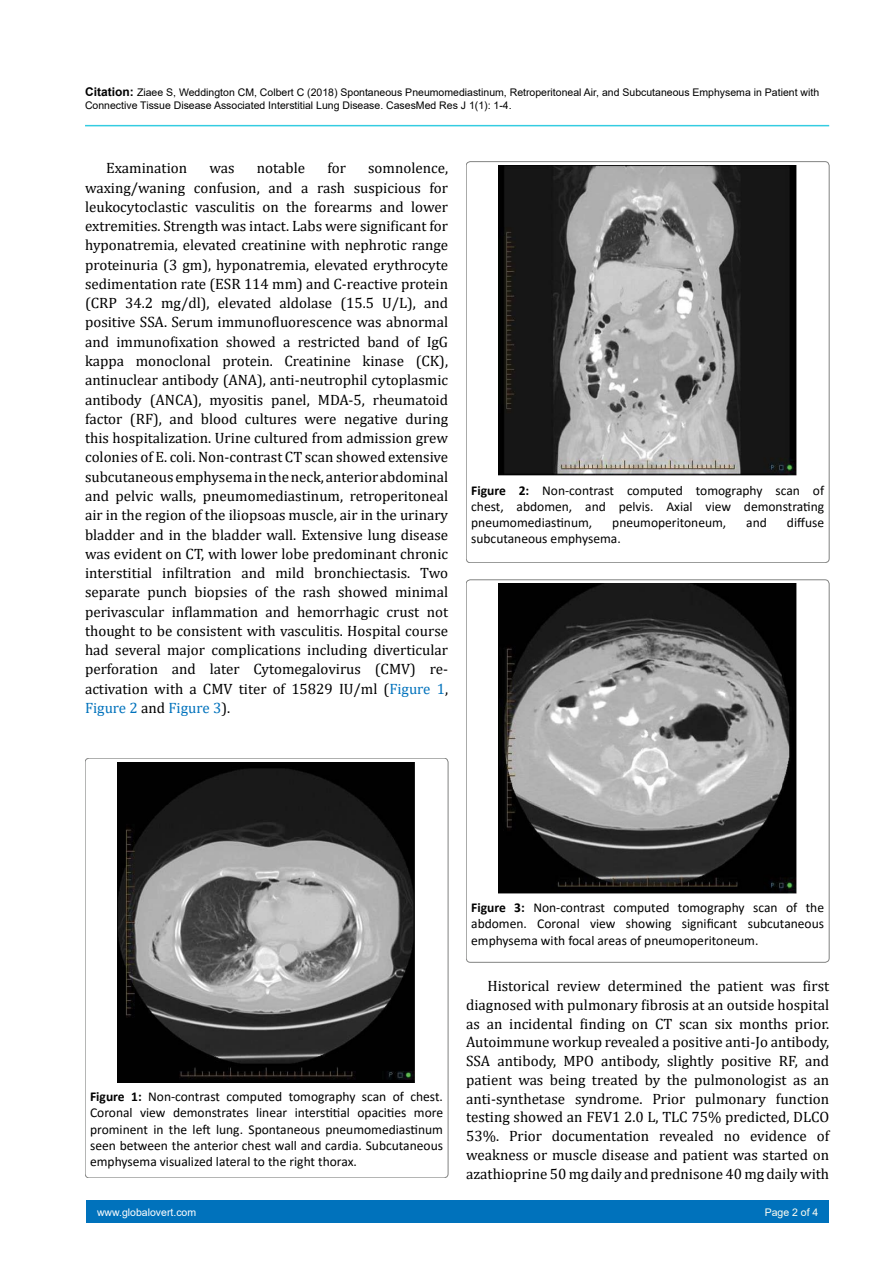
<style>
.page{position:relative;width:893px;height:1263px;background:#fff}
.page>*{position:absolute;margin:0;border:0;box-sizing:border-box;transform-origin:0 0}
.t1{font:15px/19.2px "Cambria";color:#000;text-align:justify}
.t2{font:13.5px/16.2px "Calibri";color:#000;text-align:justify}
.t3{font:10.5px/12.6px "Arial";color:#000}
.t4{font:10.5px "Arial";color:#fff}
.t5{font:10.5px "Arial";color:#fffef2}
.s1{font-weight:700;font-size:12px}
.s2{color:#0072bc}
.s3{font-weight:700}
</style>
<div class="page">
<hr style="left:85px;top:125px;width:744px;height:1px;background:#34cce1">
<div style="left:87px;top:1200px;width:742px;height:23px;background:#0072bc"></div>
<div style="left:85px;top:758px;width:363px;height:420px;border:1px solid #000400;border-radius:4px"></div>
<img style="left:118px;top:762px;width:297px;height:320px">
<div style="left:466px;top:162px;width:363px;height:401px;border:1px solid #000400;border-radius:4px"></div>
<img style="left:499px;top:166px;width:297px;height:310px">
<div style="left:466px;top:580px;width:363px;height:382px;border:1px solid #000400;border-radius:4px"></div>
<img style="left:499px;top:584px;width:297px;height:309px">
<p class="t3" style="left:85px;top:86px;width:736px"><span class="s1">Citation:</span> Ziaee S, Weddington CM, Colbert C (2018) Spontaneous Pneumomediastinum, Retroperitoneal Air, and Subcutaneous Emphysema in Patient with<br>Connective Tissue Disease Associated Interstitial Lung Disease. CasesMed Res J 1(1): 1-4.</p>
<p class="t1" style="left:106px;top:158px;width:82px">Examination</p>
<p class="t1" style="left:209px;top:158px;width:27px">was</p>
<p class="t1" style="left:257px;top:158px;width:50px">notable</p>
<p class="t1" style="left:327px;top:158px;width:20px">for</p>
<p class="t1" style="left:85px;top:158px;width:365px;text-indent:283px">somnolence, waxing/waning confusion, and a rash suspicious for leukocytoclastic vasculitis on the forearms and lower extremities. Strength was intact. Labs were significant for hyponatremia, elevated creatinine with nephrotic range proteinuria (3 gm), hyponatremia, elevated erythrocyte sedimentation rate (ESR 114 mm) and C-reactive protein (CRP 34.2 mg/dl), elevated aldolase (15.5 U/L), and positive SSA. Serum immunofluorescence was abnormal and immunofixation showed a restricted band of IgG kappa monoclonal protein. Creatinine kinase (CK), antinuclear antibody (ANA), anti-neutrophil cytoplasmic antibody (ANCA), myositis panel, MDA-5, rheumatoid factor (RF), and blood cultures were negative during this hospitalization. Urine cultured from admission grew colonies of E. coli. Non-contrast CT scan showed extensive subcutaneous emphysema in the neck, anterior abdominal and pelvic walls, pneumomediastinum, retroperitoneal air in the region of the iliopsoas muscle, air in the urinary bladder and in the bladder wall. Extensive lung disease was evident on CT, with lower lobe predominant chronic interstitial infiltration and mild bronchiectasis. Two separate punch biopsies of the rash showed minimal perivascular inflammation and hemorrhagic crust not thought to be consistent with vasculitis. Hospital course had several major complications including diverticular perforation and later Cytomegalovirus (CMV) re&shy;activation with a CMV titer of 15829 IU/ml (<span class="s2">Figure 1</span>, <span class="s2">Figure 2</span> and <span class="s2">Figure 3</span>).</p>
<p class="t2" style="left:471px;top:482px;width:354px"><span class="s3">Figure 2:</span> Non-contrast computed tomography scan of chest, abdomen, and pelvis. Axial view demonstrating pneumomediastinum,</p>
<p class="t2" style="left:612px;top:514px;width:116px">pneumoperitoneum,</p>
<p class="t2" style="left:746px;top:514px;width:22px">and</p>
<p class="t2" style="left:787px;top:514px;width:39px">diffuse</p>
<p class="t2" style="left:471px;top:530px;width:151px">subcutaneous emphysema.</p>
<p class="t2" style="left:90px;top:1088px;width:354px"><span class="s3">Figure 1:</span> Non-contrast computed tomography scan of chest.<br>Coronal view demonstrates linear interstitial opacities more prominent in the left lung. Spontaneous pneumomediastinum seen between the anterior chest wall and cardia. Subcutaneous emphysema visualized lateral to the right thorax.</p>
<p class="t2" style="left:471px;top:899px;width:354px"><span class="s3">Figure 3:</span> Non-contrast computed tomography scan of the abdomen. Coronal view showing significant subcutaneous emphysema with focal areas of pneumoperitoneum.</p>
<p class="t1" style="left:466px;top:976px;width:365px;line-height:18.8px;text-indent:21px">Historical review determined the patient was first diagnosed with pulmonary fibrosis at an outside hospital as an incidental finding on CT scan six months prior.<br>Autoimmune workup revealed a positive anti-Jo antibody, SSA antibody, MPO antibody, slightly positive RF, and patient was being treated by the pulmonologist as an anti-synthetase syndrome. Prior pulmonary function testing showed an FEV1 2.0 L, TLC 75% predicted, DLCO 53%. Prior documentation revealed no evidence of weakness or muscle disease and patient was started on azathioprine 50 mg daily and prednisone 40 mg daily with</p>
<p class="t4" style="left:97px;top:1205px;width:101px">www.globalovert.com</p>
<p class="t5" style="left:765px;top:1205px;width:55px">Page 2 of 4</p>
</div>
